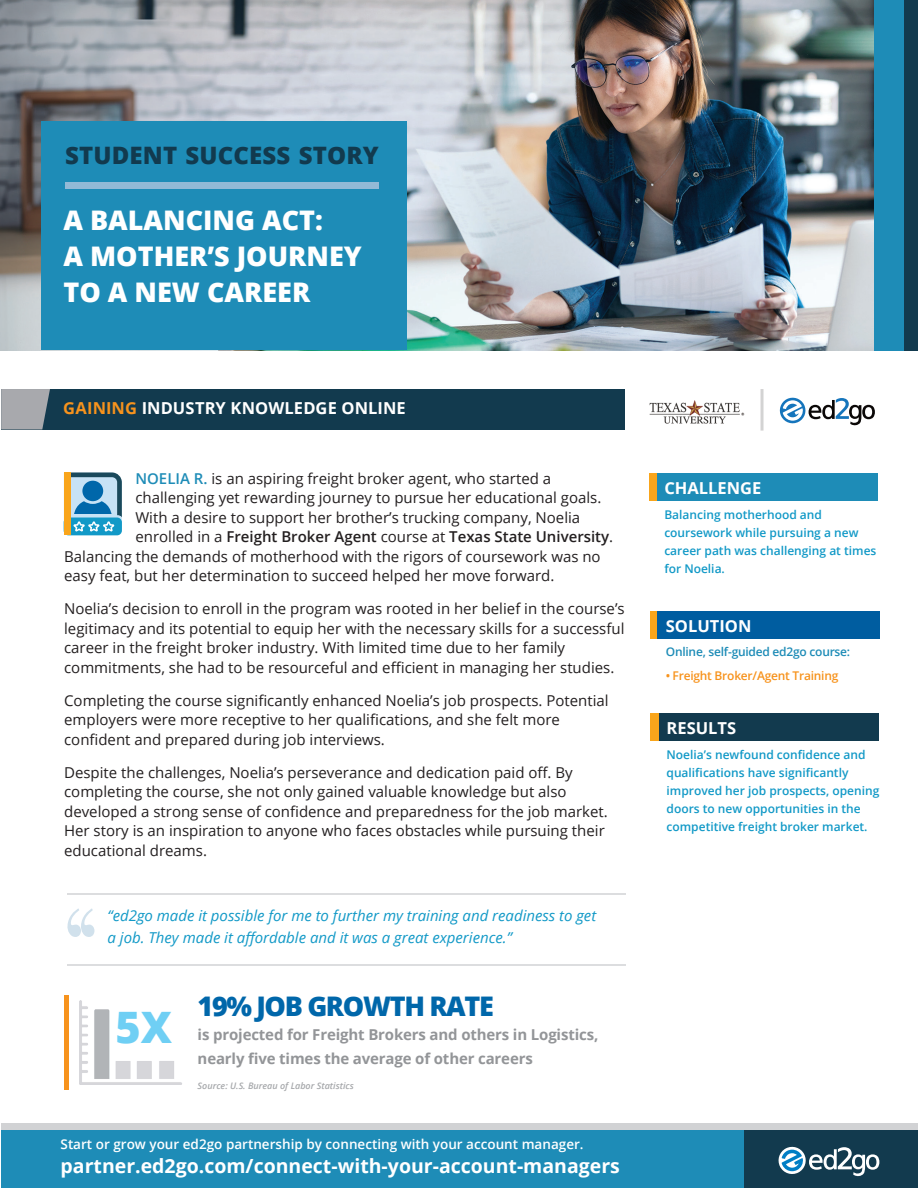
<style>
.page{position:relative;width:918px;height:1188px;background:#fff}
.page>*{position:absolute;margin:0;border:0;box-sizing:border-box;transform-origin:0 0}
.t1{font:800 43.35px "Open Sans";color:#6fcff4}
.Headline{font:800 27px/36px "Open Sans";color:#fff}
.Stat_Headline-2{font:800 27px "Open Sans";letter-spacing:-.05em;color:#0067aa}
.t2{font:800 24px "Open Sans";letter-spacing:.005em;color:#123a4e}
.t3{font:700 19.5px "Open Sans";color:#fff}
.Subhead{font:700 16.5px "Open Sans";letter-spacing:.005em;color:#fff}
.CSR_Header{font:700 16.5px "Open Sans";color:#fff}
.Paragraph{font:15px/19.5px "Open Sans";color:#231f20}
.Student_Name{font:15px "Open Sans";color:#231f20}
.t4{font:italic 15px/22.5px "Open Sans";color:#1299c7}
.Stat_2_G-2{font:700 15px/24px "Open Sans";letter-spacing:-.01em;color:#939598}
.Student_Name-2{font:600 15px "Open Sans";color:#231f20}
.t5{font:600 13.5px "Open Sans";color:#fff}
.CSR{font:600 12px/18px "Open Sans";color:#1299c7}
.CSR-2{font:600 12px "Open Sans";letter-spacing:-.02em;color:#1e8cb7}
.t6{font:600 12px "Open Sans";letter-spacing:-.02em;color:#f7931d}
.Stat_5_Source-2{font:italic 600 9px "Open Sans";color:#a6a8ab}
.s1{color:#f7931d}
.s2{font-weight:600;color:#1e8cb7}
.s3{font-weight:400}
</style>
<div class="page">
<img style="left:1px;top:0;width:874px;height:350px">
<div style="left:904px;top:0;width:14px;height:350px;background:#123a4e"></div>
<div style="left:875px;top:0;width:29px;height:350px;background:#1e8cb7"></div>
<div style="left:1px;top:389px;width:624px;height:41px;background:#123a4e"></div>
<svg style="left:1px;top:389px;width:49px;height:41px;background:#9a9ea4"></svg>
<div style="left:41px;top:122px;width:365px;height:228px;background:#1e8cb7"></div>
<div style="left:1px;top:1123px;width:917px;height:7px;background:#d1d2d4"></div>
<div style="left:1px;top:1130px;width:917px;height:57px;background:#1e8cb7"></div>
<div style="left:744px;top:1130px;width:174px;height:57px;background:#123a4e"></div>
<svg style="left:779px;top:1147px;width:100px;height:29px"></svg>
<div style="left:652px;top:473px;width:226px;height:27px;background:#1e8cb7"></div>
<div style="left:649px;top:473px;width:8px;height:27px;background:#f9a51b"></div>
<hr style="left:761px;top:389px;width:3px;height:42px;background:#231f20">
<div style="left:651px;top:611px;width:228px;height:28px;background:#005da0"></div>
<div style="left:651px;top:611px;width:6px;height:28px;background:#f9a51b"></div>
<div style="left:651px;top:713px;width:228px;height:27px;background:#123a4e"></div>
<div style="left:651px;top:713px;width:8px;height:27px;background:#f9a51b"></div>
<svg style="left:63px;top:472px;width:59px;height:64px;background:#67a7c5"></svg>
<div style="left:64px;top:473px;width:6px;height:62px;background:#f9a51b"></div>
<div style="left:65px;top:182px;width:314px;height:7px;background:#93bad6"></div>
<img style="left:649px;top:400px;width:95px;height:24px">
<svg style="left:780px;top:398px;width:95px;height:27px"></svg>
<svg style="left:67px;top:908px;width:27px;height:29px"></svg>
<hr style="left:67px;top:893px;width:559px;height:1px;background:#dcdddf">
<hr style="left:67px;top:964px;width:559px;height:1px;background:#dcdddf">
<div style="left:64px;top:995px;width:5px;height:95px;background:#f7931d"></div>
<img style="left:80px;top:1001px;width:102px;height:84px">
<p class="t2" style="left:65px;top:137px;width:315px">STUDENT SUCCESS STORY</p>
<p class="Headline" style="left:63px;top:201px;width:300px">A BALANCING ACT:<br>A MOTHER’S JOURNEY<br>TO A NEW CAREER</p>
<p class="Subhead" style="left:63px;top:397px;width:344px"><span class="s1">GAINING</span> INDUSTRY KNOWLEDGE ONLINE</p>
<p class="Student_Name" style="left:135px;top:468px;width:417px"><span class="s2">NOELIA R.</span> is an aspiring freight broker agent, who started a</p>
<p class="Student_Name" style="left:135px;top:488px;width:468px">challenging yet rewarding journey to pursue her educational goals.</p>
<p class="Student_Name" style="left:135px;top:507px;width:446px">With a desire to support her brother’s trucking company, Noelia</p>
<p class="Student_Name-2" style="left:135px;top:527px;width:479px"><span class="s3">enrolled in a</span> Freight Broker Agent <span class="s3">course at</span> Texas State University<span class="s3">.</span></p>
<p class="Student_Name" style="left:64px;top:546px;width:538px">Balancing the demands of motherhood with the rigors of coursework was no</p>
<p class="Student_Name" style="left:64px;top:566px;width:492px">easy feat, but her determination to succeed helped her move forward.</p>
<p class="Paragraph" style="left:64px;top:599px;width:562px">Noelia’s decision to enroll in the program was rooted in her belief in the course’s legitimacy and its potential to equip her with the necessary skills for a successful career in the freight broker industry. With limited time due to her family commitments, she had to be resourceful and efficient in managing her studies.</p>
<p class="Paragraph" style="left:64px;top:690px;width:546px">Completing the course significantly enhanced Noelia’s job prospects. Potential employers were more receptive to her qualifications, and she felt more confident and prepared during job interviews.</p>
<p class="Paragraph" style="left:64px;top:762px;width:545px">Despite the challenges, Noelia’s perseverance and dedication paid off. By completing the course, she not only gained valuable knowledge but also developed a strong sense of confidence and preparedness for the job market.<br>Her story is an inspiration to anyone who faces obstacles while pursuing their educational dreams.</p>
<p class="t4" style="left:108px;top:904px;width:490px">“ed2go made it possible for me to further my training and readiness to get a job. They made it affordable and it was a great experience.”</p>
<p class="t1" style="left:116px;top:995px;width:58px">5X</p>
<p class="Stat_Headline-2" style="left:198px;top:985px;width:298px">19% JOB GROWTH RATE</p>
<p class="Stat_2_G-2" style="left:198px;top:1022px;width:402px">is projected for Freight Brokers and others in Logistics, nearly five times the average of other careers</p>
<p class="Stat_5_Source-2" style="left:198px;top:1080px;width:158px">Source: U.S. Bureau of Labor Statistics</p>
<p class="t5" style="left:61px;top:1135px;width:525px">Start or grow your ed2go partnership by connecting with your account manager.</p>
<p class="t3" style="left:61px;top:1152px;width:561px">partner.ed2go.com/connect-with-your-account-managers</p>
<p class="CSR_Header" style="left:664px;top:477px;width:99px">CHALLENGE</p>
<p class="CSR" style="left:664px;top:505px;width:214px">Balancing motherhood and coursework while pursuing a new career path was challenging at times for Noelia.</p>
<p class="CSR_Header" style="left:666px;top:614px;width:87px">SOLUTION</p>
<p class="CSR-2" style="left:666px;top:644px;width:186px">Online, self-guided ed2go course:</p>
<p class="t6" style="left:666px;top:667px;width:174px">• Freight Broker/Agent Training</p>
<p class="CSR_Header" style="left:667px;top:716px;width:71px">RESULTS</p>
<p class="CSR" style="left:667px;top:745px;width:214px">Noelia’s newfound confidence and qualifications have significantly improved her job prospects, opening doors to new opportunities in the competitive freight broker market.</p>
</div>
